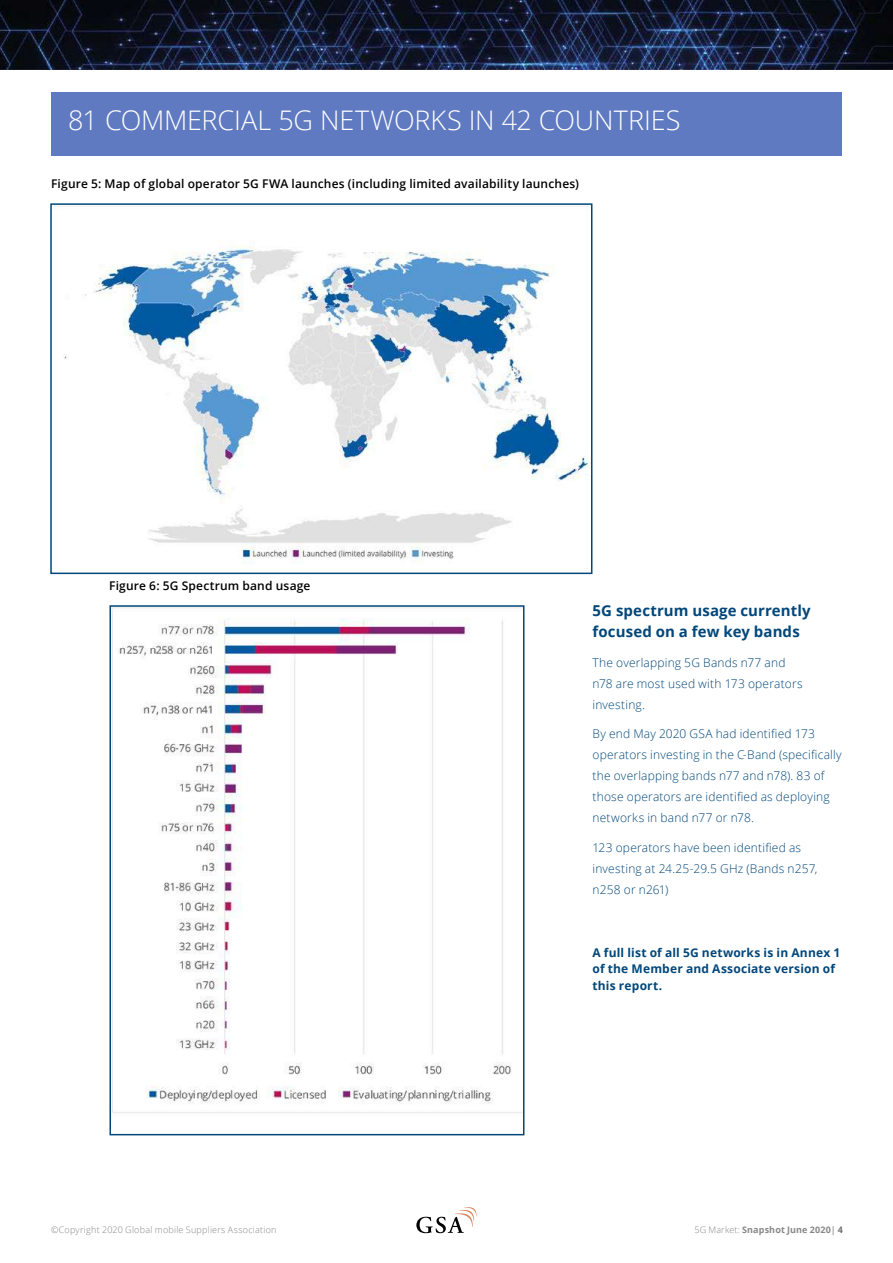
<style>
.page{position:relative;width:893px;height:1263px;background:#fff}
.page>*{position:absolute;margin:0;border:0;box-sizing:border-box;transform-origin:0 0}
.t1{font:300 27px "Open Sans";letter-spacing:-.005em;color:#fff}
.t2{font:700 15px/21px "Open Sans";letter-spacing:.01em;color:#02477a}
.t3{font:300 12px/21px "Open Sans";letter-spacing:.015em;color:#02477a}
.t4{font:600 12px "Open Sans";letter-spacing:.015em;color:#000}
.t5{font:700 12px/16.5px "Open Sans";letter-spacing:.015em;color:#02477a}
.t6{font:300 9px "Open Sans";letter-spacing:.025em;color:#878787}
.t7{font:700 9px "Open Sans";letter-spacing:.015em;color:#878787}
.s1{font-weight:300}
.s2{font-weight:400;color:#706f6f}
.s3{color:#706f6f}
</style>
<div class="page">
<svg style="left:416px;top:1207px;width:61px;height:26px"></svg>
<img style="left:0;top:0;width:893px;height:69px">
<div style="left:51px;top:92px;width:791px;height:64px;background:#607ac1"></div>
<img style="left:54px;top:206px;width:535px;height:358px">
<div style="left:50px;top:203px;width:542px;height:371px;border:2px solid #02477a"></div>
<img style="left:112px;top:608px;width:409px;height:506px">
<div style="left:109px;top:605px;width:415px;height:530px;border:2px solid #02477a"></div>
<h1 class="t1" style="left:68px;top:101px;width:614px">81 COMMERCIAL 5G NETWORKS IN 42 COUNTRIES</h1>
<p class="t4" style="left:51px;top:175px;width:529px">Figure 5: Map of global operator 5G FWA launches (including limited availability launches)</p>
<p class="t4" style="left:109px;top:578px;width:203px">Figure 6: 5G Spectrum band usage</p>
<p class="t2" style="left:592px;top:600px;width:220px">5G spectrum usage currently focused on a few key bands</p>
<p class="t3" style="left:592px;top:652px;width:212px">The overlapping 5G Bands n77 and n78 are most used with 173 operators investing.</p>
<p class="t3" style="left:592px;top:723px;width:251px">By end May 2020 GSA had identified 173 operators investing in the C-Band (specifically the overlapping bands n77 and n78). 83 of those operators are identified as deploying networks in band n77 or n78.</p>
<p class="t3" style="left:592px;top:837px;width:226px">123 operators have been identified as investing at 24.25-29.5 GHz (Bands n257, n258 or n261)</p>
<p class="t5" style="left:592px;top:944px;width:249px">A full list of all 5G networks is in Annex 1 of the Member and Associate version of this report.</p>
<p class="t6" style="left:51px;top:1224px;width:227px">©Copyright 2020 Global mobile Suppliers Association</p>
<p class="t7" style="left:695px;top:1223px;width:150px"><span class="s1">5G Market:</span> Snapshot June 2020<span class="s2">|</span> <span class="s3">4</span></p>
</div>
